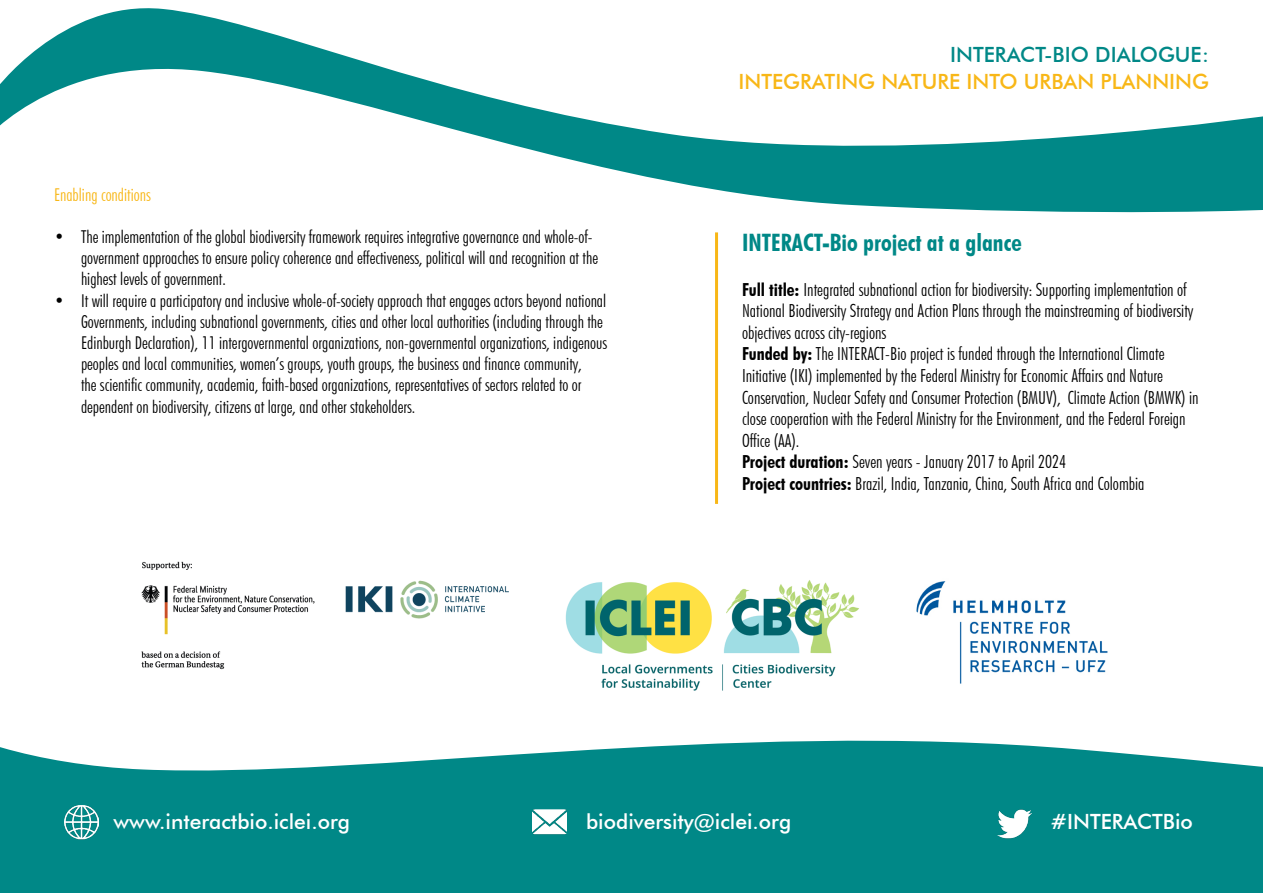
<style>
.page{position:relative;width:1263px;height:893px;background:#fff}
.page>*{position:absolute;margin:0;border:0;box-sizing:border-box;transform-origin:0 0}
.t1{font:700 condensed 24px "Futura BT";color:#008887}
.t2{font:500 21px "Futura BT";color:#fff}
.t3{font:500 21px "Futura BT";color:#f8b717}
.t4{font:500 21px "Futura BT";color:#008887}
.t5{font:300 condensed 18px/21.6px "Futura BT";color:#000}
.t6{font:300 condensed 17.7px/21.3px "Futura BT";color:#000}
.t7{font:300 condensed 17.7px "Futura BT";color:#f8b717}
.s1{font-weight:700}
</style>
<div class="page">
<svg style="left:611px;top:169px;width:652px;height:44px;fill:#008887"></svg>
<svg style="left:0;top:8px;width:1263px;height:161px"></svg>
<svg style="left:0;top:740px;width:1263px;height:153px;background:#189392"></svg>
<img style="left:64px;top:805px;width:34px;height:37px">
<img style="left:533px;top:805px;width:34px;height:34px">
<img style="left:998px;top:807px;width:34px;height:33px">
<hr style="left:715px;top:232px;width:3px;height:272px;background:#f8b717">
<img style="left:916px;top:581px;width:192px;height:103px">
<img style="left:565px;top:580px;width:294px;height:111px">
<img style="left:141px;top:561px;width:368px;height:109px">
<p class="t7" style="left:54px;top:183px;width:98px">Enabling conditions</p>
<p class="t6" style="left:81px;top:226px;width:519px;text-indent:-27px">• The implementation of the global biodiversity framework requires integrative governance and whole-of&shy;government approaches to ensure policy coherence and effectiveness, political will and recognition at the highest levels of government.</p>
<p class="t6" style="left:81px;top:289px;width:528px;text-indent:-27px">• It will require a participatory and inclusive whole-of-society approach that engages actors beyond national Governments, including subnational governments, cities and other local authorities (including through the Edinburgh Declaration), 11 intergovernmental organizations, non-governmental organizations, indigenous peoples and local communities, women’s groups, youth groups, the business and finance community,<br>the scientific community, academia, faith-based organizations, representatives of sectors related to or dependent on biodiversity, citizens at large, and other stakeholders.</p>
<p class="t4" style="left:950px;top:42px;width:260px">INTERACT-BIO DIALOGUE:</p>
<p class="t3" style="left:738px;top:69px;width:472px">INTEGRATING NATURE INTO URBAN PLANNING</p>
<h1 class="t1" style="left:742px;top:228px;width:281px">INTERACT-Bio project at a glance</h1>
<p class="t5" style="left:742px;top:278px;width:458px"><span class="s1">Full title:</span> Integrated subnational action for biodiversity: Supporting implementation of National Biodiversity Strategy and Action Plans through the mainstreaming of biodiversity objectives across city-regions<br><span class="s1">Funded by:</span> The INTERACT-Bio project is funded through the International Climate Initiative (IKI) implemented by the Federal Ministry for Economic Affairs and Nature Conservation, Nuclear Safety and Consumer Protection (BMUV), Climate Action (BMWK) in close cooperation with the Federal Ministry for the Environment, and the Federal Foreign Office (AA).<br><span class="s1">Project duration:</span> Seven years - January 2017 to April 2024<br><span class="s1">Project countries:</span> Brazil, India, Tanzania, China, South Africa and Colombia</p>
<p class="t2" style="left:114px;top:809px;width:238px">www.interactbio.iclei.org</p>
<p class="t2" style="left:586px;top:809px;width:207px">biodiversity@iclei.org</p>
<p class="t2" style="left:1051px;top:809px;width:143px">#INTERACTBio</p>
</div>
